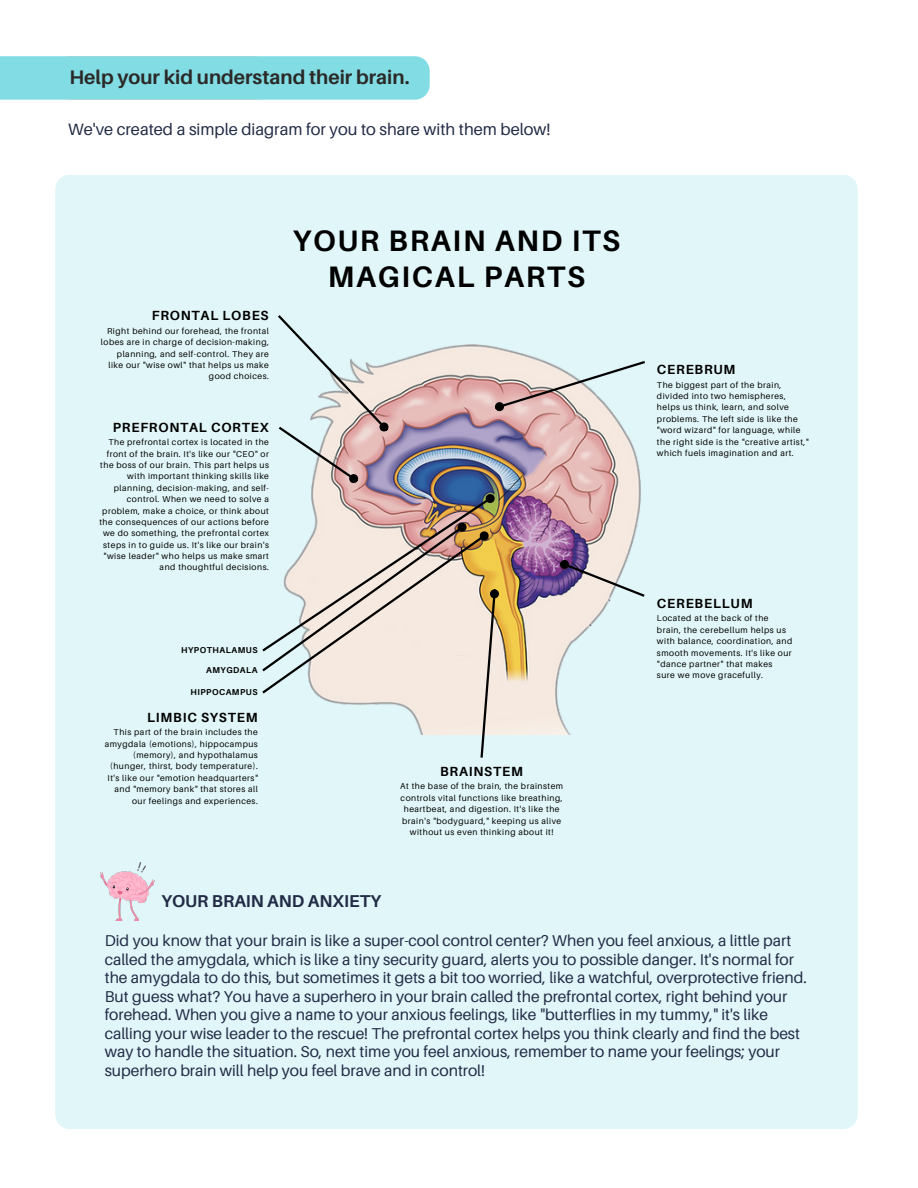
<style>
.page{position:relative;width:918px;height:1188px;background:#fff}
.page>*{position:absolute;margin:0;border:0;box-sizing:border-box;transform-origin:0 0}
.t1{font:700 29.55px/35.7px "Aileron";letter-spacing:.06em;color:#000;text-align:center}
.t2{font:700 19.65px "Aileron";color:#2b2927}
.t3{font:700 19.65px "Aileron";color:#222b46}
.t4{font:700 17.1px "Aileron";color:#222b46}
.t5{font:16.5px "Aileron";color:#222b46}
.t6{font:15.75px/18.6px "Aileron";color:#222b46}
.t7{font:700 13.2px "Aileron";letter-spacing:.06em;color:#000}
.t8{font:8.55px/11.4px "Aileron";letter-spacing:.06em;color:#000;text-align:right}
.t9{font:700 8.55px "Aileron";letter-spacing:.06em;color:#000}
</style>
<div class="page">
<div style="left:0;top:56px;width:430px;height:44px;background:#81dce4"></div>
<div style="left:55px;top:175px;width:803px;height:954px;background:#e1f6f8"></div>
<div style="left:245px;top:345px;width:442px;height:389px;background:#e1f6f8"></div>
<svg style="left:260px;top:313px;width:388px;height:447px"></svg>
<img style="left:100px;top:862px;width:54px;height:59px">
<p class="t2" style="left:69px;top:65px;width:342px">Help your kid understand their brain.</p>
<p class="t3" style="left:69px;top:66px;width:183px">Start with empathy.</p>
<p class="t5" style="left:68px;top:119px;width:484px">We've created a simple diagram for you to share with them below!</p>
<p class="t7" style="left:152px;top:308px;width:118px">FRONTAL LOBES</p>
<p class="t8" style="left:101px;top:325px;width:170px">Right behind our forehead, the frontal lobes are in charge of decision-making, planning, and self-control. They are like our "wise owl" that helps us make good choices.</p>
<p class="t7" style="left:113px;top:419px;width:157px">PREFRONTAL CORTEX</p>
<p class="t8" style="left:99px;top:436px;width:171px">The prefrontal cortex is located in the front of the brain. It's like our "CEO" or the boss of our brain. This part helps us with important thinking skills like planning, decision-making, and self&shy;control. When we need to solve a problem, make a choice, or think about the consequences of our actions before we do something, the prefrontal cortex steps in to guide us. It's like our brain's "wise leader" who helps us make smart and thoughtful decisions.</p>
<p class="t1" style="left:293px;top:222px;width:329px">YOUR BRAIN AND ITS<br>MAGICAL PARTS</p>
<p class="t9" style="left:181px;top:645px;width:78px">HYPOTHALAMUS</p>
<p class="t9" style="left:206px;top:665px;width:53px">AMYGDALA</p>
<p class="t9" style="left:190px;top:687px;width:69px">HIPPOCAMPUS</p>
<p class="t7" style="left:147px;top:709px;width:112px">LIMBIC SYSTEM</p>
<p class="t8" style="left:105px;top:726px;width:155px">This part of the brain includes the amygdala (emotions), hippocampus (memory), and hypothalamus (hunger, thirst, body temperature).<br>It's like our "emotion headquarters" and "memory bank" that stores all our feelings and experiences.</p>
<p class="t7" style="left:440px;top:763px;width:84px">BRAINSTEM</p>
<p class="t8" style="left:400px;top:781px;width:165px;text-align:center">At the base of the brain, the brainstem controls vital functions like breathing, heartbeat, and digestion. It's like the brain's "bodyguard," keeping us alive without us even thinking about it!</p>
<p class="t7" style="left:657px;top:361px;width:80px">CEREBRUM</p>
<p class="t8" style="left:657px;top:379px;width:153px;text-align:left">The biggest part of the brain, divided into two hemispheres, helps us think, learn, and solve problems. The left side is like the "word wizard" for language, while the right side is the "creative artist," which fuels imagination and art.</p>
<p class="t7" style="left:657px;top:595px;width:97px">CEREBELLUM</p>
<p class="t8" style="left:657px;top:613px;width:137px;text-align:left">Located at the back of the brain, the cerebellum helps us with balance, coordination, and smooth movements. It's like our "dance partner" that makes sure we move gracefully.</p>
<p class="t4" style="left:161px;top:890px;width:221px">YOUR BRAIN AND ANXIETY</p>
<p class="t6" style="left:105px;top:931px;width:704px">Did you know that your brain is like a super-cool control center? When you feel anxious, a little part called the amygdala, which is like a tiny security guard, alerts you to possible danger. It's normal for the amygdala to do this, but sometimes it gets a bit too worried, like a watchful, overprotective friend.<br>But guess what? You have a superhero in your brain called the prefrontal cortex, right behind your forehead. When you give a name to your anxious feelings, like "butterflies in my tummy," it's like calling your wise leader to the rescue! The prefrontal cortex helps you think clearly and find the best way to handle the situation. So, next time you feel anxious, remember to name your feelings; your superhero brain will help you feel brave and in control!</p>
</div>
